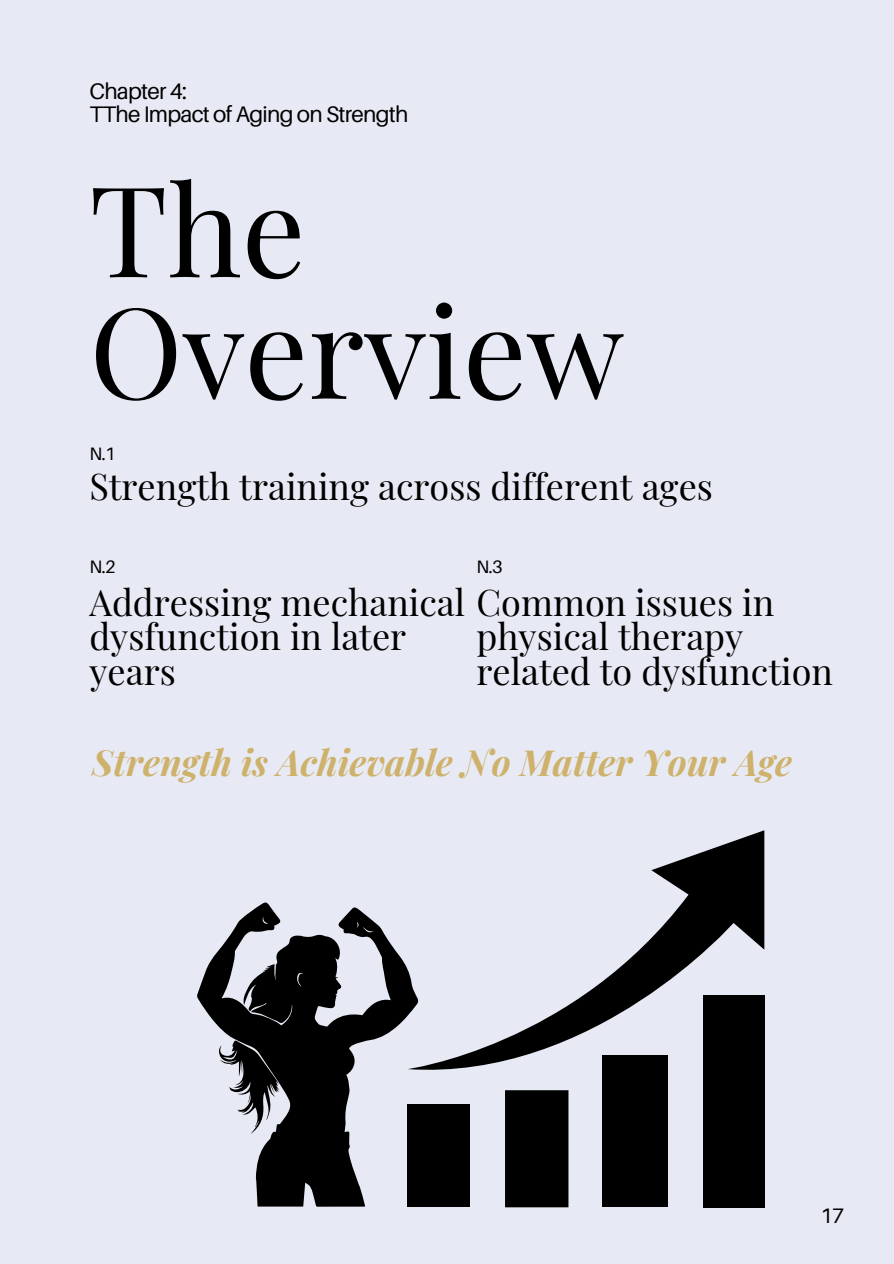
<style>
.page{position:relative;width:894px;height:1264px;background:#fff}
.page>*{position:absolute;margin:0;border:0;box-sizing:border-box;transform-origin:0 0}
.t1{font:126px/121.5px "Playfair Display";color:#000}
.t2{font:36px/34.8px "Playfair Display";color:#000}
.t3{font:italic 700 36px "Playfair Display";color:#ceb16b}
.t4{font:22.5px/22.5px "Aileron";letter-spacing:-.035em;color:#000}
.t5{font:21px "Aileron";color:#000}
.t6{font:18px "Aileron";color:#000}
</style>
<div class="page">
<div style="left:0;top:0;width:893px;height:1263px;background:#e7eaf4"></div>
<div style="left:407px;top:1104px;width:63px;height:103px;background:#000"></div>
<div style="left:505px;top:1090px;width:63px;height:117px;background:#000"></div>
<div style="left:602px;top:1055px;width:66px;height:152px;background:#000"></div>
<div style="left:702px;top:995px;width:62px;height:212px;background:#000"></div>
<svg style="left:418px;top:830px;width:346px;height:251px"></svg>
<svg style="left:197px;top:902px;width:221px;height:304px"></svg>
<h4 class="t4" style="left:89px;top:80px;width:320px">Chapter 4:<br>TThe Impact of Aging on Strength</h4>
<h1 class="t1" style="left:89px;top:164px;width:536px">The<br>Overview</h1>
<p class="t6" style="left:89px;top:442px;width:28px">N.1</p>
<h3 class="t2" style="left:89px;top:468px;width:625px">Strength training across different ages</h3>
<h3 class="t6" style="left:476px;top:555px;width:28px">N.3</h3>
<p class="t2" style="left:476px;top:583px;width:358px;text-indent:-387px">Addressing mechanical Common issues in physical therapy related to dysfunction</p>
<h3 class="t6" style="left:89px;top:555px;width:28px">N.2</h3>
<h2 class="t2" style="left:89px;top:618px;width:318px">dysfunction in later years</h2>
<p class="t3" style="left:92px;top:736px;width:701px">Strength is Achievable No Matter Your Age</p>
<p class="t5" style="left:820px;top:1203px;width:25px">17</p>
</div>
